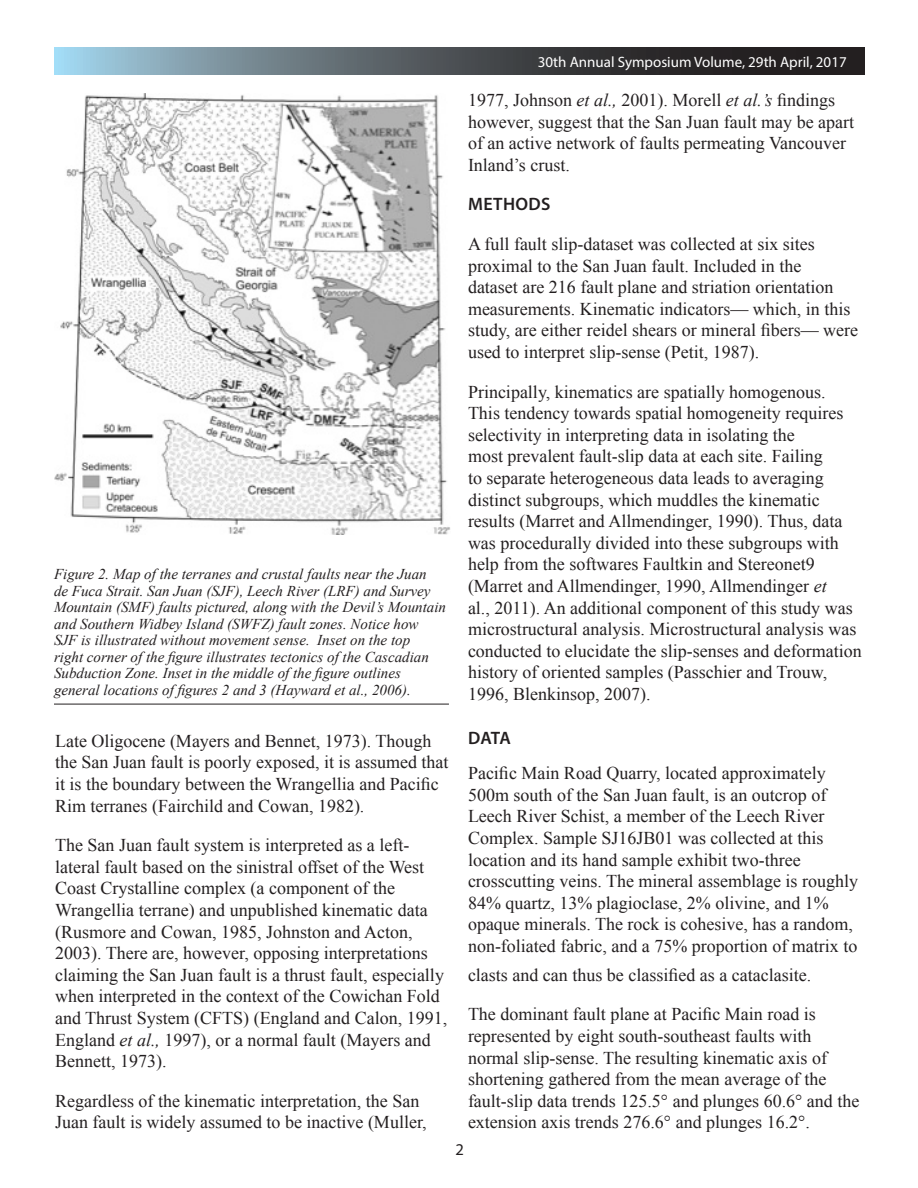
<style>
.page{position:relative;width:918px;height:1188px;background:#fff}
.page>*{position:absolute;margin:0;border:0;box-sizing:border-box;transform-origin:0 0}
.t1{font:18px/21.6px "Times New Roman";color:#231f20}
.t2{font:600 18px "Myriad Pro";letter-spacing:.02em;color:#231f20}
.t3{font:16.5px "Myriad Pro";color:#231f20}
.t4{font:italic 15px/16.5px "Times New Roman";color:#231f20}
.t5{font:15px "Myriad Pro";color:#fff}
.s1{font-style:italic}
</style>
<div class="page">
<svg style="left:55px;top:48px;width:810px;height:26px;background:#525d63"></svg>
<img style="left:55px;top:94px;width:395px;height:441px">
<hr style="left:54px;top:704px;width:395px;height:1px;background:#231f20">
<p class="t4" style="left:54px;top:566px;width:394px">Figure 2. Map of the terranes and crustal faults near the Juan<br>de Fuca Strait. San Juan (SJF), Leech River (LRF) and Survey Mountain (SMF) faults pictured, along with the Devil’s Mountain and Southern Widbey Island (SWFZ) fault zones. Notice how<br>SJF is illustrated without movement sense. Inset on the top<br>right corner of the figure illustrates tectonics of the Cascadian Subduction Zone. Inset in the middle of the figure outlines general locations of figures 2 and 3 (Hayward et al., 2006).</p>
<p class="t1" style="left:55px;top:732px;width:395px">Late Oligocene (Mayers and Bennet, 1973). Though the San Juan fault is poorly exposed, it is assumed that it is the boundary between the Wrangellia and Pacific Rim terranes (Fairchild and Cowan, 1982).</p>
<p class="t1" style="left:55px;top:836px;width:394px">The San Juan fault system is interpreted as a left&shy;lateral fault based on the sinistral offset of the West Coast Crystalline complex (a component of the Wrangellia terrane) and unpublished kinematic data (Rusmore and Cowan, 1985, Johnston and Acton, 2003). There are, however, opposing interpretations claiming the San Juan fault is a thrust fault, especially when interpreted in the context of the Cowichan Fold and Thrust System (CFTS) (England and Calon, 1991, England <span class="s1">et al.,</span> 1997), or a normal fault (Mayers and Bennett, 1973).</p>
<p class="t1" style="left:55px;top:1092px;width:373px">Regardless of the kinematic interpretation, the San<br>Juan fault is widely assumed to be inactive (Muller,</p>
<p class="t5" style="left:538px;top:56px;width:310px">30th Annual Symposium Volume, 29th April, 2017</p>
<p class="t1" style="left:468px;top:91px;width:388px">1977, Johnson <span class="s1">et al.,</span> 2001). Morell <span class="s1">et al.’s</span> findings however, suggest that the San Juan fault may be apart of an active network of faults permeating Vancouver Inland’s crust.</p>
<p class="t2" style="left:468px;top:198px;width:84px">METHODS</p>
<p class="t1" style="left:468px;top:233px;width:392px">A full fault slip-dataset was collected at six sites proximal to the San Juan fault. Included in the<br>dataset are 216 fault plane and striation orientation measurements. Kinematic indicators— which, in this study, are either reidel shears or mineral fibers— were used to interpret slip-sense (Petit, 1987).</p>
<p class="t1" style="left:468px;top:383px;width:395px">Principally, kinematics are spatially homogenous.<br>This tendency towards spatial homogeneity requires selectivity in interpreting data in isolating the<br>most prevalent fault-slip data at each site. Failing<br>to separate heterogeneous data leads to averaging distinct subgroups, which muddles the kinematic results (Marret and Allmendinger, 1990). Thus, data was procedurally divided into these subgroups with help from the softwares Faultkin and Stereonet9 (Marret and Allmendinger, 1990, Allmendinger <span class="s1">et<br></span>al., 2011). An additional component of this study was microstructural analysis. Microstructural analysis was conducted to elucidate the slip-senses and deformation history of oriented samples (Passchier and Trouw, 1996, Blenkinsop, 2007).</p>
<p class="t2" style="left:468px;top:731px;width:44px">DATA</p>
<p class="t1" style="left:468px;top:762px;width:392px">Pacific Main Road Quarry, located approximately 500m south of the San Juan fault, is an outcrop of Leech River Schist, a member of the Leech River Complex. Sample SJ16JB01 was collected at this location and its hand sample exhibit two-three crosscutting veins. The mineral assemblage is roughly 84% quartz, 13% plagioclase, 2% olivine, and 1% opaque minerals. The rock is cohesive, has a random, non-foliated fabric, and a 75% proportion of matrix to</p>
<p class="t1" style="left:468px;top:964px;width:345px">clasts and can thus be classified as a cataclasite.</p>
<p class="t1" style="left:468px;top:1003px;width:393px">The dominant fault plane at Pacific Main road is represented by eight south-southeast faults with normal slip-sense. The resulting kinematic axis of shortening gathered from the mean average of the fault-slip data trends 125.5° and plunges 60.6° and the extension axis trends 276.6° and plunges 16.2°.</p>
<p class="t3" style="left:456px;top:1144px;width:10px">2</p>
</div>
